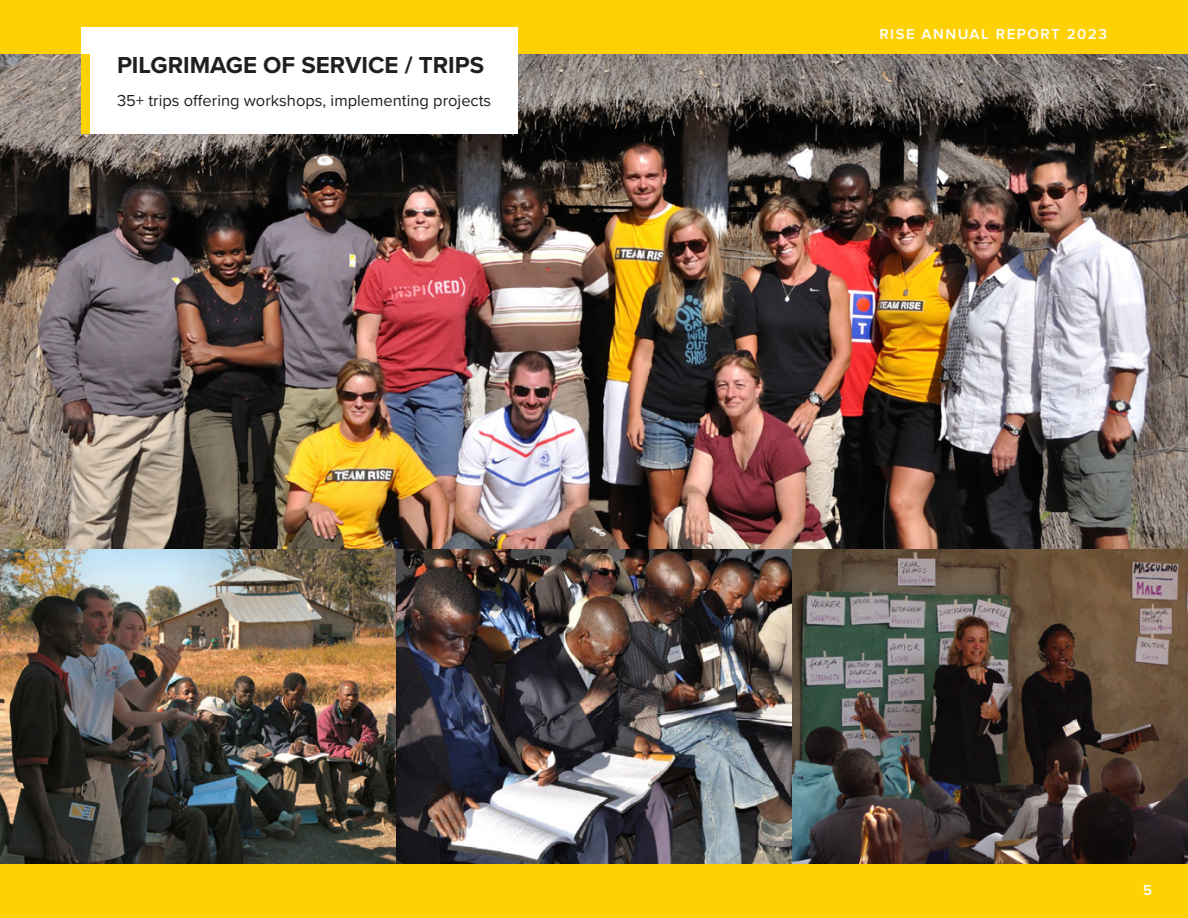
<style>
.page{position:relative;width:1188px;height:918px;background:#fff}
.page>*{position:absolute;margin:0;border:0;box-sizing:border-box;transform-origin:0 0}
.a_head{font:700 24px "Proxima Nova";color:#231f20}
.body_text{font:16.5px "Proxima Nova";color:#231f20}
.t1{font:600 15px "Proxima Nova";letter-spacing:.1em;color:#fff}
</style>
<div class="page">
<div style="left:0;top:0;width:1188px;height:54px;background:#fed105"></div>
<div style="left:0;top:864px;width:1188px;height:54px;background:#fed105"></div>
<img style="left:0;top:54px;width:1188px;height:495px">
<div style="left:81px;top:27px;width:437px;height:107px;background:#fff"></div>
<div style="left:81px;top:54px;width:9px;height:80px;background:#fed105"></div>
<img style="left:396px;top:549px;width:396px;height:315px">
<img style="left:792px;top:549px;width:396px;height:315px">
<img style="left:0;top:549px;width:396px;height:315px">
<p class="a_head" style="left:117px;top:47px;width:369px">PILGRIMAGE OF SERVICE / TRIPS</p>
<p class="body_text" style="left:117px;top:88px;width:376px">35+ trips offering workshops, implementing projects</p>
<p class="t1" style="left:879px;top:25px;width:229px">RISE ANNUAL REPORT 2023</p>
<p class="t1" style="left:1143px;top:882px;width:10px">5</p>
</div>
